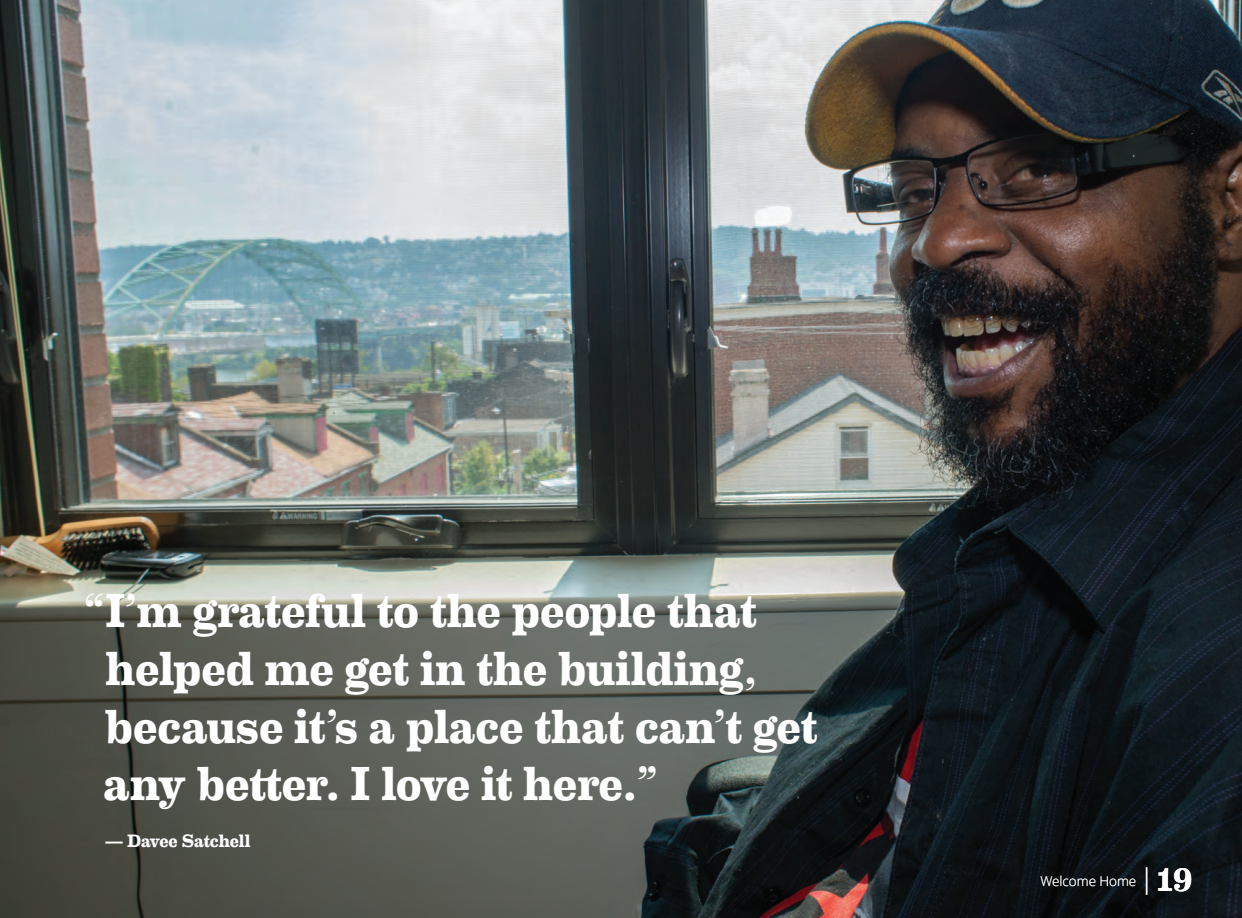
<style>
.page{position:relative;width:1242px;height:918px;background:#fff}
.page>*{position:absolute;margin:0;border:0;box-sizing:border-box;transform-origin:0 0}
.t1{font:700 48px/57.6px "Eames Century Modern";letter-spacing:-.005em;color:#fff}
.t2{font:700 18px "Eames Century Modern";letter-spacing:-.01em;color:#fff}
.t3{font:300 13.5px "Open Sans";color:#fff}
.s1{font-size:27px}
.s2{font-family:"Eames Century Modern";font-weight:700;font-size:32.4px}
</style>
<div class="page">
<img style="left:0;top:0;width:1242px;height:918px">
<p class="t1" style="left:104px;top:579px;width:716px;text-indent:-20px">“I’m grateful to the people that helped me get in the building, because it’s a place that can’t get any better. I love it here.”</p>
<p class="t2" style="left:105px;top:827px;width:147px">— Davee Satchell</p>
<p class="t3" style="left:1040px;top:872px;width:153px">Welcome Home <span class="s1">|</span><span class="s2">19</span></p>
</div>
